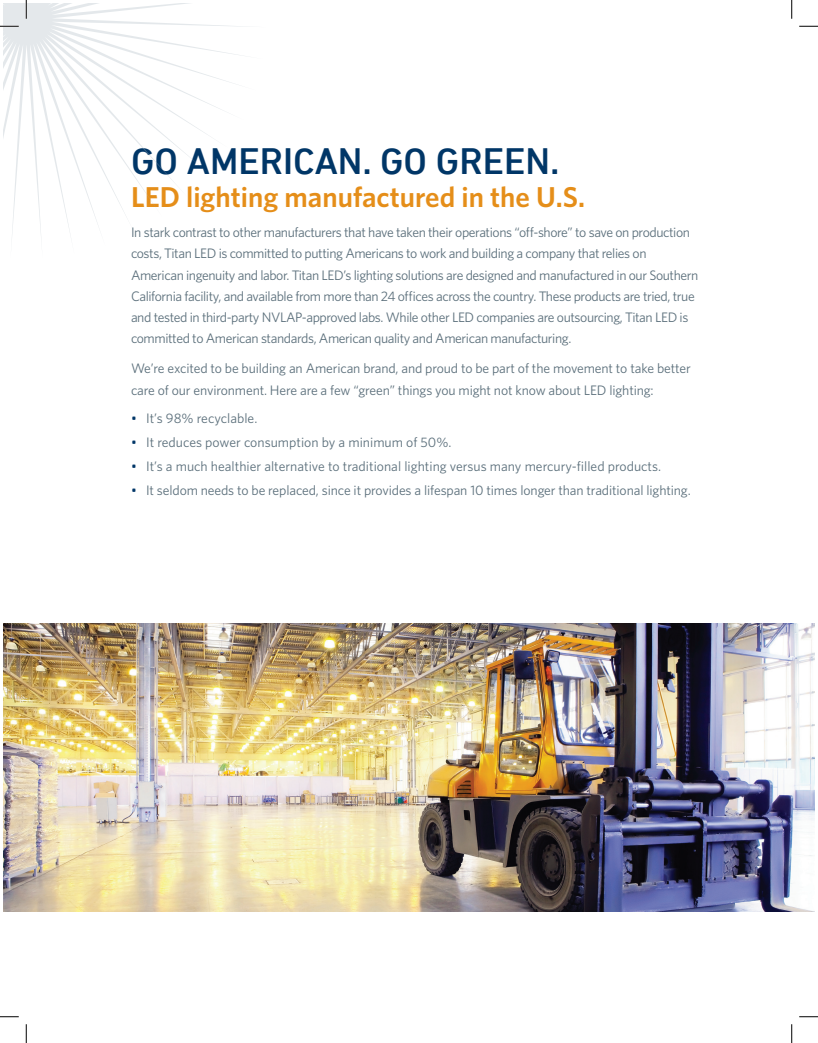
<style>
.page{position:relative;width:818px;height:1043px;background:#fff}
.page>*{position:absolute;margin:0;border:0;box-sizing:border-box;transform-origin:0 0}
.t1{font:500 37.5px "DIN Next W01";color:#003667}
.Subhead{font:600 28.75px "Whitney";color:#e58e19}
.t2{font:13.75px/21.2px "Whitney";letter-spacing:-.03em;color:#5b6f7b}
.t3{font:13.75px/21.2px "Whitney";letter-spacing:-.01em;color:#5b6f7b}
.t4{font:13.75px "Whitney";color:#5b6f7b}
.s1{color:#003667}
</style>
<div class="page">
<img style="left:4px;top:623px;width:810px;height:288px">
<svg style="left:4px;top:4px;width:239px;height:230px"></svg>
<svg style="left:0;top:25px;width:19px;height:2px"></svg>
<svg style="left:799px;top:25px;width:19px;height:2px"></svg>
<svg style="left:0;top:1016px;width:19px;height:1px"></svg>
<svg style="left:799px;top:1016px;width:19px;height:1px"></svg>
<svg style="left:25px;top:0;width:2px;height:19px"></svg>
<svg style="left:25px;top:1024px;width:2px;height:18px"></svg>
<svg style="left:791px;top:0;width:1px;height:19px"></svg>
<svg style="left:791px;top:1024px;width:1px;height:18px"></svg>
<p class="t1" style="left:131px;top:140px;width:430px">GO AMERICAN. GO GREEN.</p>
<p class="Subhead" style="left:131px;top:178px;width:455px">LED lighting manufactured in the U.S.</p>
<p class="t2" style="left:131px;top:221px;width:569px">In stark contrast to other manufacturers that have taken their operations “off-shore” to save on production costs, Titan LED is committed to putting Americans to work and building a company that relies on American ingenuity and labor. Titan LED’s lighting solutions are designed and manufactured in our Southern California facility, and available from more than 24 offices across the country. These products are tried, true and tested in third-party NVLAP-approved labs. While other LED companies are outsourcing, Titan LED is committed to American standards, American quality and American manufacturing.</p>
<p class="t3" style="left:131px;top:357px;width:561px">We’re excited to be building an American brand, and proud to be part of the movement to take better care of our environment. Here are a few “green” things you might not know about LED lighting:</p>
<p class="t4" style="left:131px;top:409px;width:128px"><span class="s1">•</span> It’s 98% recyclable.</p>
<p class="t4" style="left:131px;top:433px;width:322px"><span class="s1">•</span> It reduces power consumption by a minimum of 50%.</p>
<p class="t4" style="left:131px;top:457px;width:531px"><span class="s1">•</span> It’s a much healthier alternative to traditional lighting versus many mercury-filled products.</p>
<p class="t3" style="left:131px;top:479px;width:561px"><span class="s1">•</span> It seldom needs to be replaced, since it provides a lifespan 10 times longer than traditional lighting.</p>
</div>
